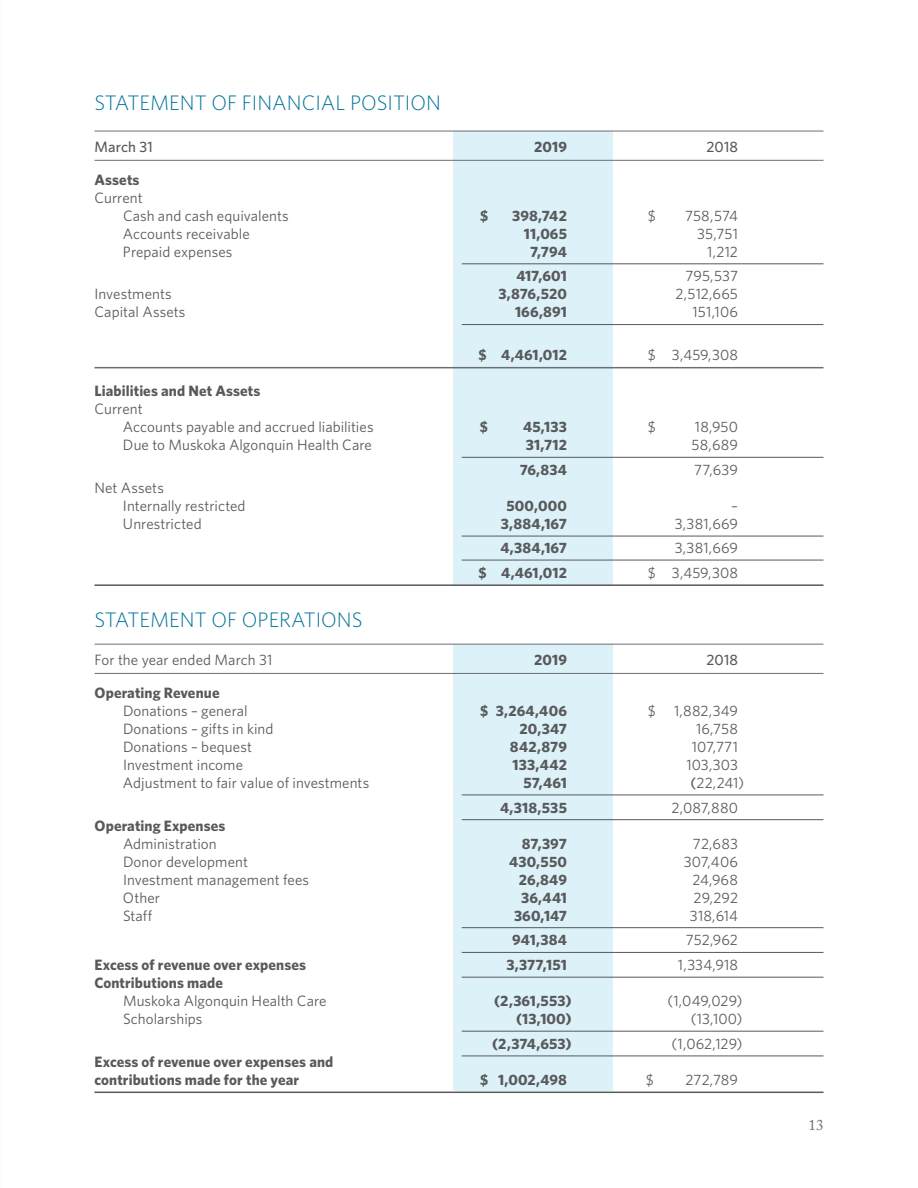
<style>
.page{position:relative;width:918px;height:1188px;background:#fff}
.page>*{position:absolute;margin:0;border:0;box-sizing:border-box;transform-origin:0 0}
.t1{font:300 21px "Whitney";color:#007298}
.t2{font:15px/18px "Whitney";letter-spacing:.005em;color:#58595b}
.t3{font:700 15px/18px "Whitney";letter-spacing:.005em;color:#58595b}
.t4{font:500 15px "Whitney";letter-spacing:.01em;color:#58595b}
.t5{font:15px "Adobe Caslon Pro";color:#6d6e71}
.s1{font-weight:500}
</style>
<div class="page">
<div style="left:454px;top:132px;width:159px;height:453px;background:#dcf1f8"></div>
<hr style="left:94px;top:131px;width:730px;height:1px;background:#6d6e71">
<hr style="left:94px;top:160px;width:730px;height:1px;background:#6d6e71">
<hr style="left:462px;top:263px;width:361px;height:1px;background:#58595b">
<hr style="left:462px;top:324px;width:361px;height:1px;background:#58595b">
<hr style="left:94px;top:367px;width:730px;height:1px;background:#6d6e71">
<hr style="left:462px;top:457px;width:361px;height:1px;background:#58595b">
<hr style="left:462px;top:536px;width:361px;height:1px;background:#58595b">
<hr style="left:462px;top:560px;width:361px;height:1px;background:#58595b">
<hr style="left:94px;top:584px;width:730px;height:2px;background:#58595b">
<div style="left:454px;top:644px;width:159px;height:447px;background:#dcf1f8"></div>
<hr style="left:94px;top:644px;width:730px;height:1px;background:#6d6e71">
<hr style="left:94px;top:673px;width:730px;height:1px;background:#6d6e71">
<hr style="left:462px;top:795px;width:361px;height:1px;background:#58595b">
<hr style="left:462px;top:819px;width:361px;height:1px;background:#58595b">
<hr style="left:462px;top:927px;width:361px;height:1px;background:#58595b">
<hr style="left:462px;top:952px;width:361px;height:1px;background:#58595b">
<hr style="left:462px;top:977px;width:361px;height:1px;background:#58595b">
<hr style="left:462px;top:1031px;width:361px;height:1px;background:#58595b">
<hr style="left:462px;top:1056px;width:361px;height:1px;background:#58595b">
<hr style="left:94px;top:1092px;width:730px;height:1px;background:#58595b">
<h1 class="t1" style="left:94px;top:90px;width:348px">STATEMENT OF FINANCIAL POSITION</h1>
<p class="t4" style="left:94px;top:137px;width:60px">March 31</p>
<p class="t3" style="left:534px;top:137px;width:34px">2019</p>
<p class="t4" style="left:707px;top:137px;width:33px">2018</p>
<p class="t3" style="left:94px;top:170px;width:47px">Assets</p>
<p class="t2" style="left:123px;top:188px;width:167px;text-indent:-28px">Current<br>Cash and cash equivalents</p>
<p class="t3" style="left:480px;top:206px;width:10px">$</p>
<p class="t3" style="left:512px;top:206px;width:56px">398,742</p>
<p class="t2" style="left:648px;top:206px;width:10px">$</p>
<p class="t2" style="left:685px;top:206px;width:54px">758,574</p>
<p class="t2" style="left:123px;top:224px;width:128px">Accounts receivable</p>
<p class="t3" style="left:524px;top:224px;width:45px">11,065</p>
<p class="t2" style="left:697px;top:224px;width:42px">35,751</p>
<p class="t2" style="left:123px;top:242px;width:111px">Prepaid expenses</p>
<p class="t3" style="left:530px;top:242px;width:38px">7,794</p>
<p class="t2" style="left:707px;top:242px;width:32px">1,212</p>
<p class="t3" style="left:516px;top:267px;width:52px">417,601</p>
<p class="t2" style="left:686px;top:267px;width:54px">795,537</p>
<p class="t2" style="left:94px;top:285px;width:79px">Investments</p>
<p class="t3" style="left:498px;top:285px;width:70px">3,876,520</p>
<p class="t2" style="left:676px;top:285px;width:64px">2,512,665</p>
<p class="t2" style="left:94px;top:303px;width:93px">Capital Assets</p>
<p class="t3" style="left:515px;top:303px;width:53px">166,891</p>
<p class="t2" style="left:693px;top:303px;width:47px">151,106</p>
<p class="t3" style="left:478px;top:346px;width:90px">$ 4,461,012</p>
<p class="t2" style="left:648px;top:346px;width:92px">$ 3,459,308</p>
<p class="t3" style="left:94px;top:382px;width:167px">Liabilities and Net Assets</p>
<p class="t2" style="left:123px;top:400px;width:252px;text-indent:-28px">Current<br>Accounts payable and accrued liabilities</p>
<p class="t3" style="left:480px;top:418px;width:10px">$</p>
<p class="t3" style="left:523px;top:418px;width:45px">45,133</p>
<p class="t2" style="left:648px;top:418px;width:10px">$</p>
<p class="t2" style="left:695px;top:418px;width:45px">18,950</p>
<p class="t2" style="left:123px;top:436px;width:250px">Due to Muskoka Algonquin Health Care</p>
<p class="t3" style="left:526px;top:436px;width:43px">31,712</p>
<p class="t2" style="left:692px;top:436px;width:48px">58,689</p>
<p class="t3" style="left:520px;top:460px;width:49px">76,834</p>
<p class="t2" style="left:694px;top:460px;width:45px">77,639</p>
<p class="t2" style="left:123px;top:478px;width:124px;text-indent:-28px">Net Assets<br>Internally restricted</p>
<p class="t3" style="left:506px;top:496px;width:62px">500,000</p>
<p class="t2" style="left:731px;top:496px;width:8px">–</p>
<p class="t2" style="left:123px;top:514px;width:80px">Unrestricted</p>
<p class="t3" style="left:501px;top:514px;width:68px">3,884,167</p>
<p class="t2" style="left:675px;top:514px;width:65px">3,381,669</p>
<p class="t3" style="left:500px;top:538px;width:68px">4,384,167</p>
<p class="t2" style="left:675px;top:538px;width:65px">3,381,669</p>
<p class="t3" style="left:478px;top:563px;width:90px">$ 4,461,012</p>
<p class="t2" style="left:648px;top:563px;width:92px">$ 3,459,308</p>
<h1 class="t1" style="left:94px;top:607px;width:269px">STATEMENT OF OPERATIONS</h1>
<p class="t2" style="left:94px;top:650px;width:179px">For the year ended March 31</p>
<p class="t3" style="left:534px;top:650px;width:34px">2019</p>
<p class="t4" style="left:707px;top:651px;width:33px">2018</p>
<p class="t3" style="left:94px;top:683px;width:127px">Operating Revenue</p>
<p class="t2" style="left:123px;top:701px;width:126px">Donations – general</p>
<p class="t3" style="left:480px;top:701px;width:88px">$ 3,264,406</p>
<p class="t2" style="left:648px;top:701px;width:92px">$ 1,882,349</p>
<p class="t2" style="left:123px;top:719px;width:152px">Donations – gifts in kind</p>
<p class="t3" style="left:520px;top:719px;width:49px">20,347</p>
<p class="t2" style="left:696px;top:719px;width:43px">16,758</p>
<p class="t2" style="left:123px;top:737px;width:130px">Donations – bequest</p>
<p class="t3" style="left:510px;top:737px;width:59px">842,879</p>
<p class="t2" style="left:692px;top:737px;width:48px">107,771</p>
<p class="t2" style="left:123px;top:755px;width:122px">Investment income</p>
<p class="t3" style="left:513px;top:755px;width:56px">133,442</p>
<p class="t2" style="left:686px;top:755px;width:53px">103,303</p>
<p class="t2" style="left:123px;top:773px;width:248px">Adjustment to fair value of investments</p>
<p class="t3" style="left:523px;top:773px;width:45px">57,461</p>
<p class="t2" style="left:691px;top:773px;width:55px"><span class="s1">(</span>22,241)</p>
<p class="t3" style="left:500px;top:798px;width:68px">4,318,535</p>
<p class="t2" style="left:672px;top:798px;width:68px">2,087,880</p>
<p class="t3" style="left:94px;top:816px;width:133px">Operating Expenses</p>
<p class="t2" style="left:123px;top:834px;width:95px">Administration</p>
<p class="t3" style="left:522px;top:834px;width:47px">87,397</p>
<p class="t2" style="left:693px;top:834px;width:47px">72,683</p>
<p class="t2" style="left:123px;top:852px;width:127px">Donor development</p>
<p class="t3" style="left:509px;top:852px;width:59px">430,550</p>
<p class="t2" style="left:684px;top:852px;width:56px">307,406</p>
<p class="t2" style="left:123px;top:870px;width:188px">Investment management fees</p>
<p class="t3" style="left:519px;top:870px;width:50px">26,849</p>
<p class="t2" style="left:692px;top:870px;width:47px">24,968</p>
<p class="t2" style="left:123px;top:888px;width:38px">Other</p>
<p class="t3" style="left:521px;top:888px;width:47px">36,441</p>
<p class="t2" style="left:694px;top:888px;width:46px">29,292</p>
<p class="t2" style="left:123px;top:906px;width:31px">Staff</p>
<p class="t3" style="left:514px;top:906px;width:54px">360,147</p>
<p class="t2" style="left:690px;top:906px;width:50px">318,614</p>
<p class="t3" style="left:512px;top:931px;width:56px">941,384</p>
<p class="t2" style="left:686px;top:931px;width:54px">752,962</p>
<p class="t3" style="left:95px;top:955px;width:213px">Excess of revenue over expenses</p>
<p class="t3" style="left:506px;top:955px;width:62px">3,377,151</p>
<p class="t2" style="left:678px;top:956px;width:62px">1,334,918</p>
<p class="t3" style="left:95px;top:973px;width:130px">Contributions made</p>
<p class="t2" style="left:123px;top:992px;width:205px">Muskoka Algonquin Health Care</p>
<p class="t3" style="left:494px;top:991px;width:79px">(2,361,553)</p>
<p class="t2" style="left:667px;top:992px;width:77px">(1,049,029)</p>
<p class="t2" style="left:123px;top:1010px;width:81px">Scholarships</p>
<p class="t3" style="left:516px;top:1009px;width:57px">(13,100)</p>
<p class="t2" style="left:691px;top:1010px;width:53px">(13,100)</p>
<p class="t3" style="left:492px;top:1034px;width:81px">(2,374,653)</p>
<p class="t2" style="left:672px;top:1034px;width:72px">(1,062,129)</p>
<p class="t3" style="left:95px;top:1052px;width:240px">Excess of revenue over expenses and contributions made for the year</p>
<p class="t3" style="left:480px;top:1070px;width:88px">$ 1,002,498</p>
<p class="t2" style="left:646px;top:1070px;width:10px">$</p>
<p class="t2" style="left:686px;top:1070px;width:54px">272,789</p>
<p class="t5" style="left:808px;top:1116px;width:16px">13</p>
</div>
